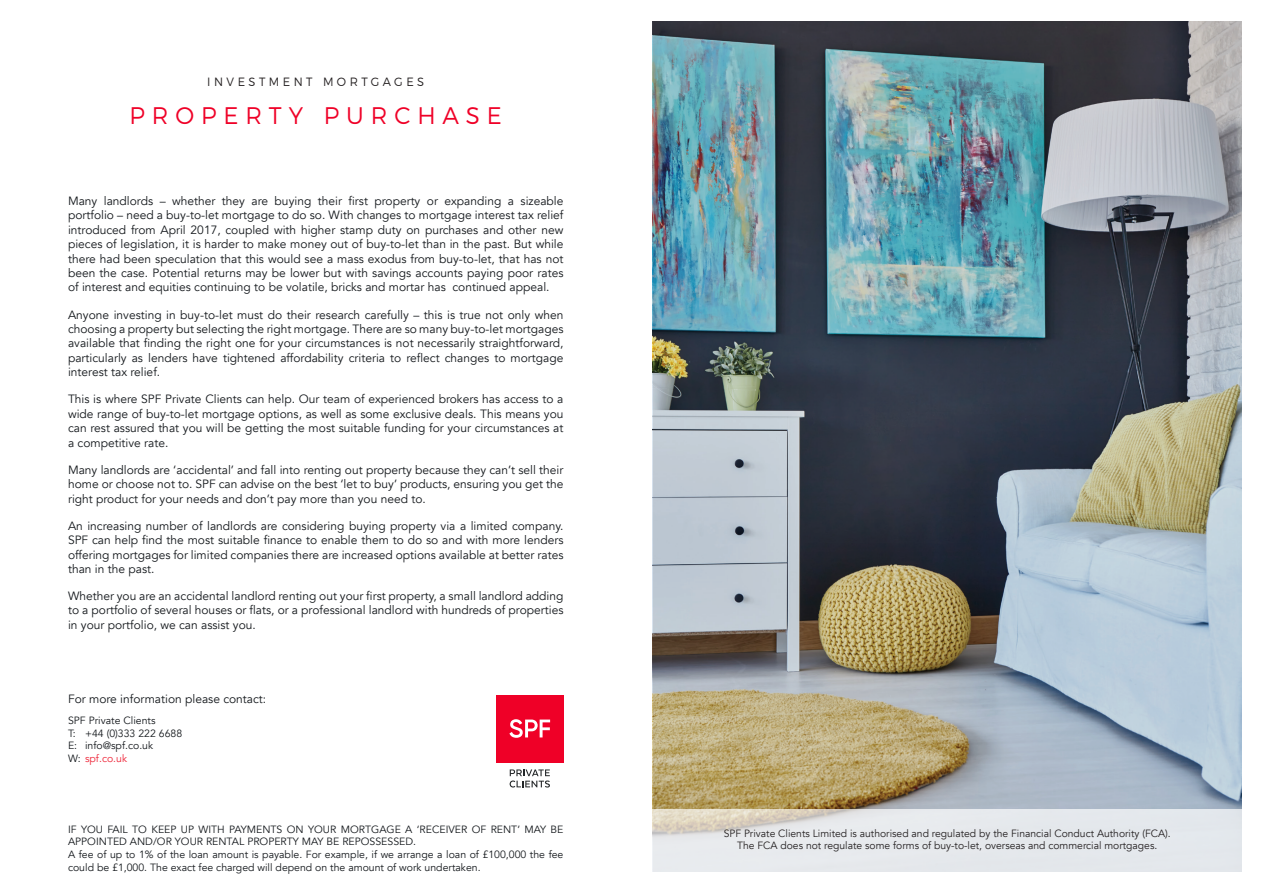
<style>
.page{position:relative;width:1263px;height:893px;background:#fff}
.page>*{position:absolute;margin:0;border:0;box-sizing:border-box;transform-origin:0 0}
.t1{font:300 24px "Montserrat";letter-spacing:.3em;color:#ef0027;scale:.96 1}
.Pa0{font:12px/14.4px "Avenir";color:#14181c;text-align:justify}
.t2{font:300 12px "Montserrat";letter-spacing:.305em;color:#231f20;scale:.95 1}
.Pa0-2{font:10.5px/12.6px "Avenir";color:#14181c}
.Pa1{font:10.5px/12.6px "Avenir";color:#231f20;text-align:center}
.Pa0-3{font:10.5px "Avenir";color:#ee2437}
.s1{color:#14181c}
</style>
<div class="page">
<img style="left:653px;top:21px;width:589px;height:788px">
<div style="left:496px;top:695px;width:68px;height:67px;background:#ef0027"></div>
<svg style="left:509px;top:719px;width:41px;height:19px"></svg>
<svg style="left:510px;top:769px;width:40px;height:18px"></svg>
<svg style="left:652px;top:809px;width:590px;height:63px;background:#e4e6e8"></svg>
<p class="t2" style="left:207px;top:73px;width:230px">INVESTMENT MORTGAGES</p>
<p class="t1" style="left:130px;top:97px;width:389px">PROPERTY PURCHASE</p>
<p class="Pa0" style="left:68px;top:194px;width:497px">Many landlords – whether they are buying their first property or expanding a sizeable portfolio – need a buy-to-let mortgage to do so. With changes to mortgage interest tax relief introduced from April 2017, coupled with higher stamp duty on purchases and other new pieces of legislation, it is harder to make money out of buy-to-let than in the past. But while there had been speculation that this would see a mass exodus from buy-to-let, that has not been the case. Potential returns may be lower but with savings accounts paying poor rates of interest and equities continuing to be volatile, bricks and mortar has continued appeal.</p>
<p class="Pa0" style="left:68px;top:307px;width:497px">Anyone investing in buy-to-let must do their research carefully – this is true not only when choosing a property but selecting the right mortgage. There are so many buy-to-let mortgages available that finding the right one for your circumstances is not necessarily straightforward, particularly as lenders have tightened affordability criteria to reflect changes to mortgage interest tax relief.</p>
<p class="Pa0" style="left:68px;top:392px;width:497px">This is where SPF Private Clients can help. Our team of experienced brokers has access to a wide range of buy-to-let mortgage options, as well as some exclusive deals. This means you can rest assured that you will be getting the most suitable funding for your circumstances at a competitive rate.</p>
<p class="Pa0" style="left:68px;top:463px;width:497px">Many landlords are ‘accidental’ and fall into renting out property because they can’t sell their home or choose not to. SPF can advise on the best ‘let to buy’ products, ensuring you get the right product for your needs and don’t pay more than you need to.</p>
<p class="Pa0" style="left:68px;top:519px;width:497px">An increasing number of landlords are considering buying property via a limited company.<br>SPF can help find the most suitable finance to enable them to do so and with more lenders offering mortgages for limited companies there are increased options available at better rates than in the past.</p>
<p class="Pa0" style="left:68px;top:589px;width:497px">Whether you are an accidental landlord renting out your first property, a small landlord adding to a portfolio of several houses or flats, or a professional landlord with hundreds of properties in your portfolio, we can assist you.</p>
<p class="Pa0" style="left:68px;top:692px;width:200px">For more information please contact:</p>
<p class="Pa0-2" style="left:68px;top:714px;width:89px">SPF Private Clients</p>
<p class="Pa0-2" style="left:68px;top:727px;width:116px">T: +44 (0)333 222 6688</p>
<p class="Pa0-2" style="left:68px;top:740px;width:87px">E: info@spf.co.uk</p>
<p class="Pa0-3" style="left:68px;top:752px;width:61px"><span class="s1">W:</span> spf.co.uk</p>
<p class="Pa0-2" style="left:68px;top:823px;width:497px">IF YOU FAIL TO KEEP UP WITH PAYMENTS ON YOUR MORTGAGE A ‘RECEIVER OF RENT’ MAY BE<br>APPOINTED AND/OR YOUR RENTAL PROPERTY MAY BE REPOSSESSED.</p>
<p class="Pa0-2" style="left:68px;top:848px;width:497px">A fee of up to 1% of the loan amount is payable. For example, if we arrange a loan of £100,000 the fee could be £1,000. The exact fee charged will depend on the amount of work undertaken.</p>
<p class="Pa1" style="left:724px;top:827px;width:449px">SPF Private Clients Limited is authorised and regulated by the Financial Conduct Authority (FCA).<br>The FCA does not regulate some forms of buy-to-let, overseas and commercial mortgages.</p>
</div>
